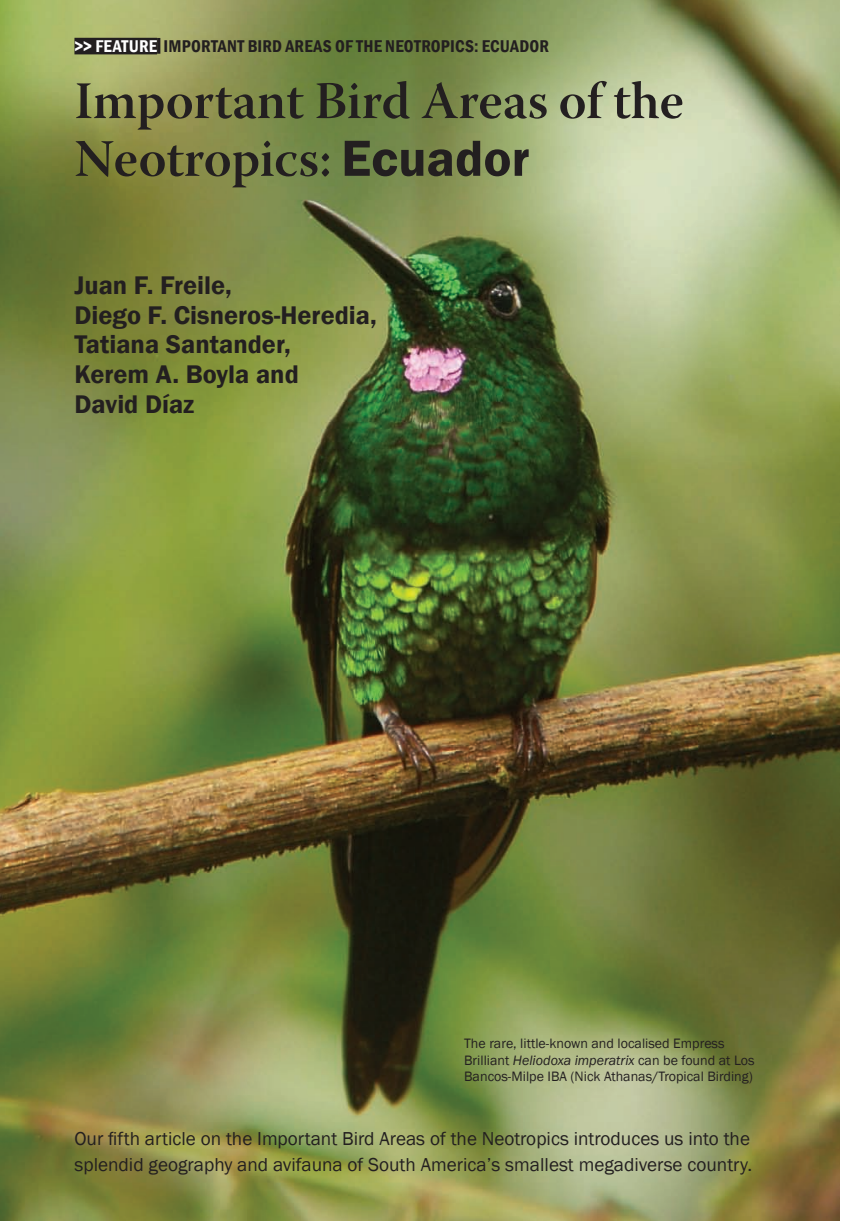
<style>
.page{position:relative;width:844px;height:1221px;background:#fff}
.page>*{position:absolute;margin:0;border:0;box-sizing:border-box;transform-origin:0 0}
.t1{font:52.5px/57.8px "Warnock Pro Semibold Subh";color:#231f20}
.t2{font:600 26.25px/29.8px "Franklin Gothic";color:#231f20}
.t3{font:19.25px/26.2px "Franklin Gothic";color:#231f20}
.t4{font:600 condensed 17.5px "Franklin Gothic";letter-spacing:.01em;color:#231f20}
.t5{font:15.75px "Franklin Gothic";color:#231f20}
.t6{font:500 15.75px "Franklin Gothic";color:#231f20}
.t7{font:14px/16.6px "Franklin Gothic";color:#231f20}
.s1{color:#fff}
.s2{font-family:"Franklin Gothic";font-weight:600}
.s3{font-style:italic}
</style>
<div class="page">
<img style="left:0;top:1px;width:838px;height:1219px">
<div style="left:74px;top:38px;width:83px;height:16px;background:#231f20"></div>
<hr style="left:157px;top:38px;width:3px;height:16px;background:#231f20">
<p class="t4" style="left:74px;top:36px;width:476px"><span class="s1">&gt;&gt; FEATURE</span> IMPORTANT BIRD AREAS OF THE NEOTROPICS: ECUADOR</p>
<h1 class="t1" style="left:74px;top:71px;width:610px">Important Bird Areas of the<br>Neotropics: <span class="s2">Ecuador</span></h1>
<h2 class="t2" style="left:74px;top:270px;width:304px">Juan F. Freile,<br>Diego F. Cisneros-Heredia,<br>Tatiana Santander,<br>Kerem A. Boyla and<br>David Díaz</h2>
<p class="t7" style="left:464px;top:1034px;width:292px">The rare, little-known and localised Empress<br>Brilliant <span class="s3">Heliodoxa imperatrix</span> can be found at Los<br>Bancos-Milpe IBA (Nick Athanas/Tropical Birding)</p>
<p class="t3" style="left:74px;top:1125px;width:679px">Our fifth article on the Important Bird Areas of the Neotropics introduces us into the splendid geography and avifauna of South America’s smallest megadiverse country.</p>
<p class="t6" style="left:74px;top:1162px;width:11px">4</p>
<p class="t5" style="left:119px;top:1162px;width:141px">Neotropical Birding 7</p>
</div>
